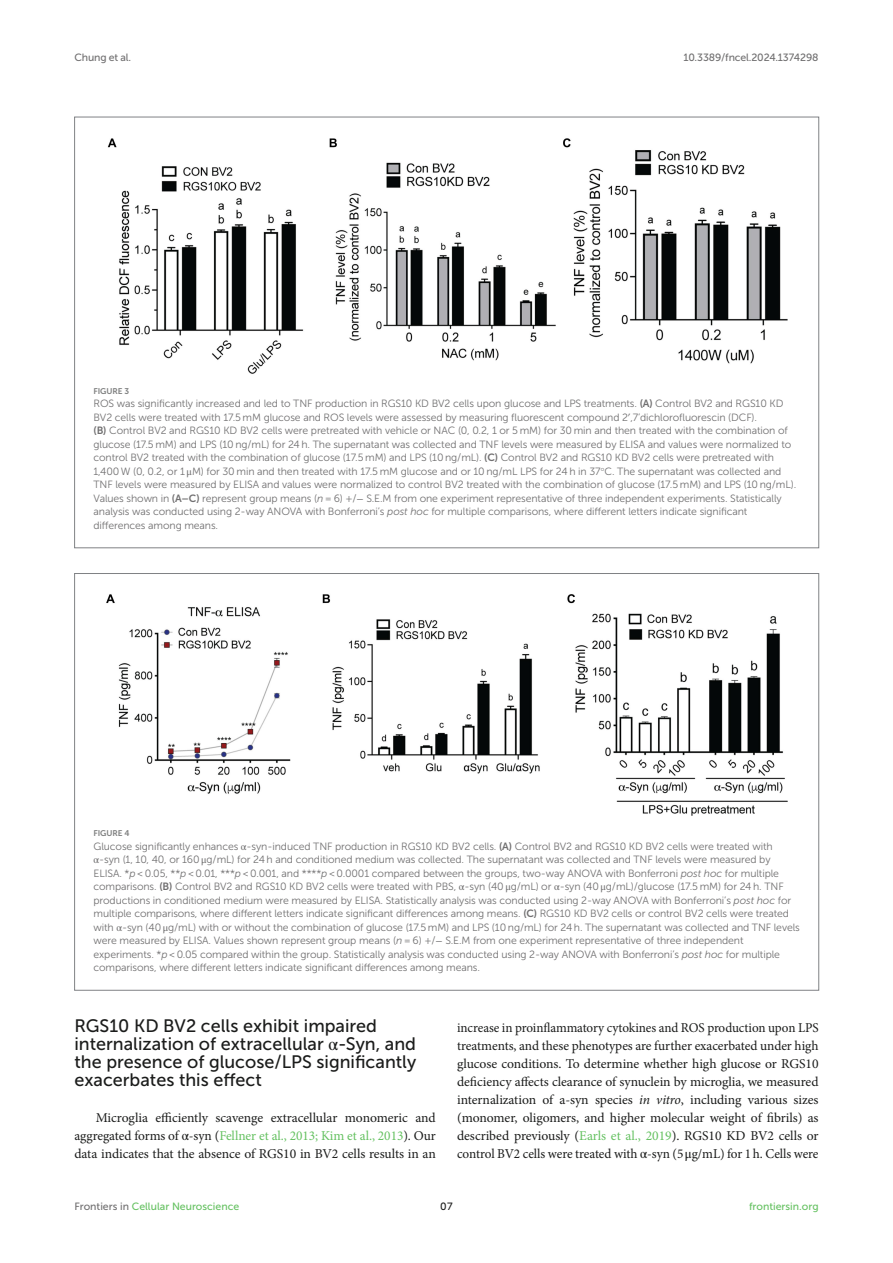
<style>
.page{position:relative;width:893px;height:1263px;background:#fff}
.page>*{position:absolute;margin:0;border:0;box-sizing:border-box;transform-origin:0 0}
.HEAD_2{font:18px/18px "Museo Sans 500";color:#1b1c1b}
.TEXT_FLUSH{font:13.5px/18px "Minion Pro";letter-spacing:-.005em;color:#1b1c1b;text-align:justify}
.FIG_LEG{font:10.5px/13.5px "Museo Sans 300";letter-spacing:-.01em;color:#706f70}
.t1{font:10.5px "Museo Sans 500";color:#65c161}
.t2{font:10.5px "Museo Sans 500";letter-spacing:-.015em;color:#706f70}
.t3{font:10.5px "Museo Sans 500";color:#1b1c1b}
.FIG_HD{font:8.25px "Museo Sans 700";letter-spacing:-.01em;color:#7e7f7f}
.s1{font-family:"Museo Sans 700"}
.s2{font-family:"Gentium Plus"}
.s3{font-family:"STIX General"}
.s4{font-family:"STIX"}
.s5{font-style:italic}
.s6{color:#65c161}
.s7{color:#706f70}
</style>
<div class="page">
<img style="left:108px;top:138px;width:680px;height:236px">
<img style="left:106px;top:594px;width:682px;height:222px">
<p class="t2" style="left:74px;top:51px;width:58px">Chung et al.</p>
<p class="t2" style="left:683px;top:51px;width:137px">10.3389/fncel.2024.1374298</p>
<p class="FIG_HD" style="left:94px;top:386px;width:37px">FIGURE 3</p>
<p class="FIG_LEG" style="left:94px;top:397px;width:704px">ROS was significantly increased and led to TNF production in RGS10 KD BV2 cells upon glucose and LPS treatments. <span class="s1">(A)</span> Control BV2 and RGS10 KD BV2 cells were treated with 17.5 mM glucose and ROS levels were assessed by measuring fluorescent compound 2<span class="s2">′</span>,7’dichlorofluorescin (DCF).<br><span class="s1">(B)</span> Control BV2 and RGS10 KD BV2 cells were pretreated with vehicle or NAC (0, 0.2, 1 or 5 mM) for 30 min and then treated with the combination of glucose (17.5 mM) and LPS (10 ng/mL) for 24 h. The supernatant was collected and TNF levels were measured by ELISA and values were normalized to control BV2 treated with the combination of glucose (17.5 mM) and LPS (10 ng/mL). <span class="s1">(C)</span> Control BV2 and RGS10 KD BV2 cells were pretreated with 1,400 W (0, 0.2, or 1 <span class="s3">μ</span>M) for 30 min and then treated with 17.5 mM glucose and or 10 ng/mL LPS for 24 h in 37<span class="s4">°</span>C. The supernatant was collected and TNF levels were measured by ELISA and values were normalized to control BV2 treated with the combination of glucose (17.5 mM) and LPS (10 ng/mL).<br>Values shown in <span class="s1">(A–C)</span> represent group means (<span class="s5">n</span> = 6) +/<span class="s3">−</span> S.E.M from one experiment representative of three independent experiments. Statistically analysis was conducted using 2-way ANOVA with Bonferroni’s <span class="s5">post hoc</span> for multiple comparisons, where different letters indicate significant differences among means.</p>
<p class="FIG_HD" style="left:94px;top:829px;width:37px">FIGURE 4</p>
<p class="FIG_LEG" style="left:94px;top:839px;width:708px">Glucose significantly enhances <span class="s3">α</span>-syn-induced TNF production in RGS10 KD BV2 cells. <span class="s1">(A)</span> Control BV2 and RGS10 KD BV2 cells were treated with <span class="s3">α</span>-syn (1, 10, 40, or 160 <span class="s3">μ</span>g/mL) for 24 h and conditioned medium was collected. The supernatant was collected and TNF levels were measured by ELISA. *<span class="s5">p</span> &lt; 0.05, **<span class="s5">p</span> &lt; 0.01, ***<span class="s5">p</span> &lt; 0.001, and ****<span class="s5">p</span> &lt; 0.0001 compared between the groups, two-way ANOVA with Bonferroni <span class="s5">post hoc</span> for multiple comparisons. <span class="s1">(B)</span> Control BV2 and RGS10 KD BV2 cells were treated with PBS, <span class="s3">α</span>-syn (40 <span class="s3">μ</span>g/mL) or <span class="s3">α</span>-syn (40 <span class="s3">μ</span>g/mL)/glucose (17.5 mM) for 24 h. TNF productions in conditioned medium were measured by ELISA. Statistically analysis was conducted using 2-way ANOVA with Bonferroni’s <span class="s5">post hoc</span> for multiple comparisons, where different letters indicate significant differences among means. <span class="s1">(C)</span> RGS10 KD BV2 cells or control BV2 cells were treated with <span class="s3">α</span>-syn (40 <span class="s3">μ</span>g/mL) with or without the combination of glucose (17.5 mM) and LPS (10 ng/mL) for 24 h. The supernatant was collected and TNF levels were measured by ELISA. Values shown represent group means (<span class="s5">n</span> = 6) +/<span class="s3">−</span> S.E.M from one experiment representative of three independent experiments. *<span class="s5">p</span> &lt; 0.05 compared within the group. Statistically analysis was conducted using 2-way ANOVA with Bonferroni’s <span class="s5">post hoc</span> for multiple comparisons, where different letters indicate significant differences among means.</p>
<p class="HEAD_2" style="left:74px;top:1017px;width:343px">RGS10 KD BV2 cells exhibit impaired internalization of extracellular <span class="s3">α</span>-Syn, and the presence of glucose/LPS significantly exacerbates this effect</p>
<p class="TEXT_FLUSH" style="left:74px;top:1109px;width:363px;text-indent:21px">Microglia efficiently scavenge extracellular monomeric and aggregated forms of <span class="s3">α</span>-syn (<span class="s6">Fellner et al., 2013; Kim et al., 2013</span>). Our data indicates that the absence of RGS10 in BV2 cells results in an</p>
<p class="TEXT_FLUSH" style="left:457px;top:1019px;width:363px">increase in proinflammatory cytokines and ROS production upon LPS treatments, and these phenotypes are further exacerbated under high glucose conditions. To determine whether high glucose or RGS10 deficiency affects clearance of synuclein by microglia, we measured internalization of a-syn species <span class="s5">in vitro</span>, including various sizes (monomer, oligomers, and higher molecular weight of fibrils) as described previously (<span class="s6">Earls et al., 2019</span>). RGS10 KD BV2 cells or control BV2 cells were treated with <span class="s3">α</span>-syn (5<span class="s3">μ</span>g/mL) for 1h. Cells were</p>
<p class="t1" style="left:74px;top:1200px;width:166px"><span class="s7">Frontiers in</span> Cellular Neuroscience</p>
<p class="t3" style="left:440px;top:1200px;width:14px">07</p>
<p class="t1" style="left:749px;top:1200px;width:71px">frontiersin.org</p>
</div>
